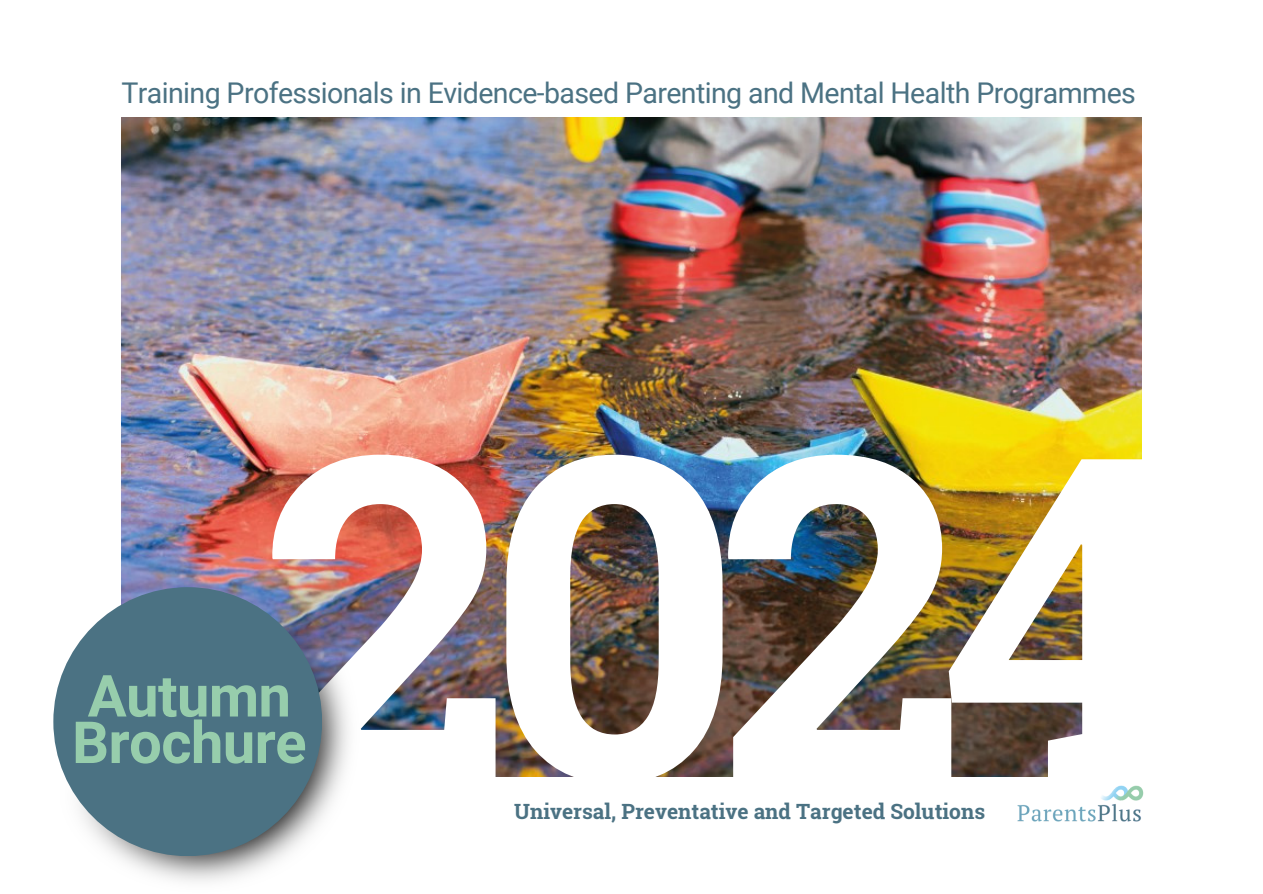
<style>
.page{position:relative;width:1263px;height:894px;background:#fff}
.page>*{position:absolute;margin:0;border:0;box-sizing:border-box;transform-origin:0 0}
.t1{font:700 449.4px "Roboto Slab";color:#fff}
.t2{font:700 58.05px "Roboto";letter-spacing:-.01em;color:#97cdac}
.t3{font:28.5px "Roboto";letter-spacing:-.02em;color:#4b7283}
.t4{font:700 21px "Roboto Slab";color:#4b7283}
</style>
<div class="page">
<img style="left:121px;top:117px;width:1021px;height:659px">
<img style="left:54px;top:587px;width:306px;height:295px">
<div style="left:53px;top:587px;width:269px;height:268px;background:#4b7283;border-radius:50%"></div>
<img style="left:1009px;top:771px;width:135px;height:51px">
<h3 class="t3" style="left:121px;top:76px;width:1016px">Training Professionals in Evidence-based Parenting and Mental Health Programmes</h3>
<h1 class="t1" style="left:261px;top:308px;width:934px">2024</h1>
<h2 class="t4" style="left:514px;top:796px;width:472px">Universal, Preventative and Targeted Solutions</h2>
<p class="t2" style="left:88px;top:662px;width:205px">Autumn</p>
<p class="t2" style="left:72px;top:709px;width:236px">Brochure</p>
</div>
